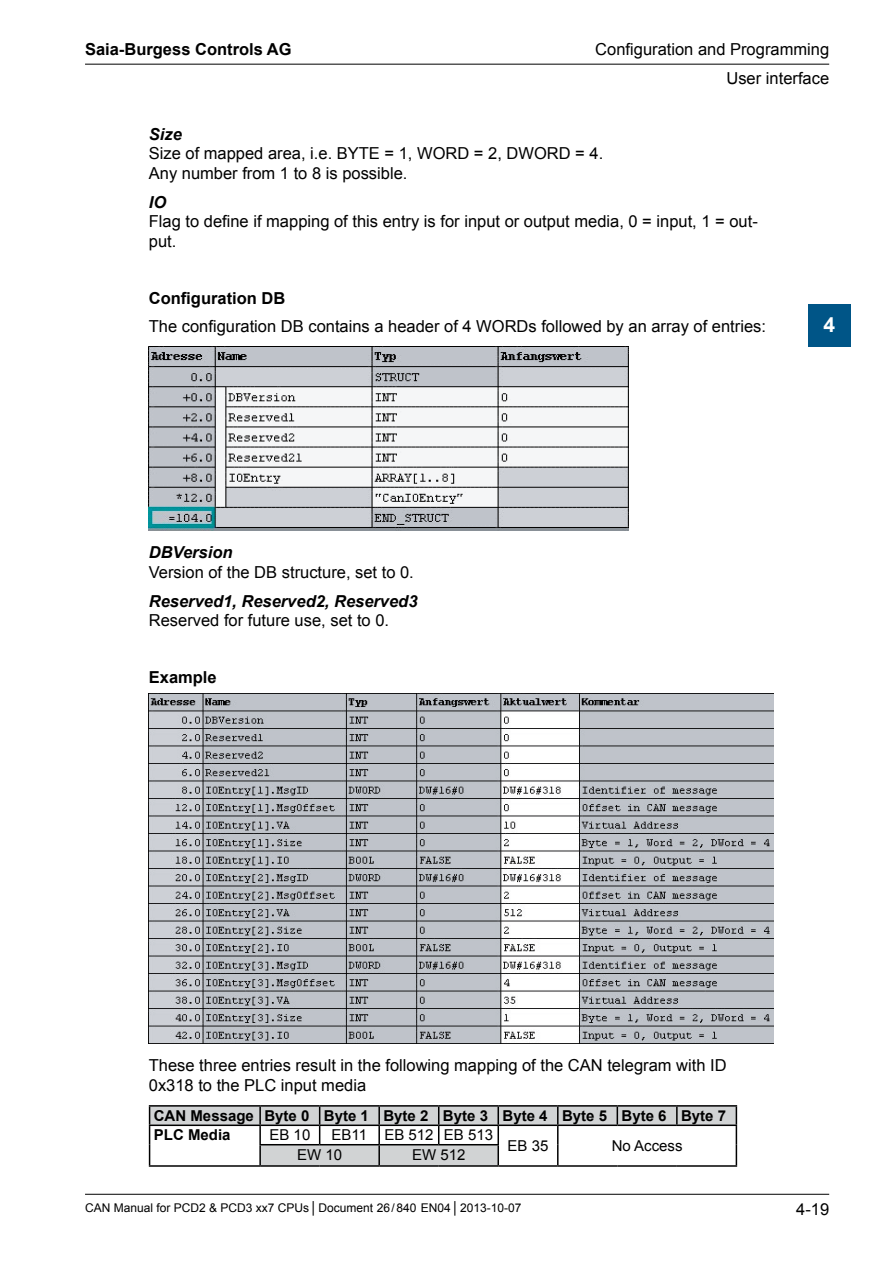
<style>
.page{position:relative;width:893px;height:1263px;background:#fff}
.page>*{position:absolute;margin:0;border:0;box-sizing:border-box;transform-origin:0 0}
.t1{font:700 21px "Arial";color:#fff}
.Fliesstext{font:16.5px/19.8px "Arial";color:#000}
.Fliesstext-2{font:italic 700 16.5px/19.8px "Arial";color:#000}
.Fliesstext-3{font:700 16.5px "Arial";color:#000}
.Fliesstext-4{font:700 15px "Arial";color:#000}
.Fliesstext-5{font:15px "Arial";color:#000}
.t2{font:12px "Arial";color:#000}
.s1{font-weight:700;font-style:italic}
.s2{font-weight:400;font-style:normal}
</style>
<div class="page">
<hr style="left:85px;top:64px;width:744px;height:1px;background:#000">
<hr style="left:85px;top:1194px;width:744px;height:1px;background:#000">
<div style="left:808px;top:304px;width:42px;height:43px;background:#005587"></div>
<hr style="left:149px;top:1105px;width:111px;height:1px;background:#000">
<hr style="left:260px;top:1105px;width:60px;height:1px;background:#000">
<hr style="left:320px;top:1105px;width:59px;height:1px;background:#000">
<hr style="left:379px;top:1105px;width:60px;height:1px;background:#000">
<hr style="left:439px;top:1105px;width:59px;height:1px;background:#000">
<hr style="left:498px;top:1105px;width:60px;height:1px;background:#000">
<hr style="left:558px;top:1105px;width:59px;height:1px;background:#000">
<hr style="left:617px;top:1105px;width:60px;height:1px;background:#000">
<hr style="left:677px;top:1105px;width:60px;height:1px;background:#000">
<svg style="left:149px;top:1106px;width:588px;height:59px"></svg>
<hr style="left:149px;top:1165px;width:111px;height:2px;background:#000">
<hr style="left:260px;top:1165px;width:60px;height:2px;background:#000">
<hr style="left:320px;top:1165px;width:59px;height:2px;background:#000">
<hr style="left:379px;top:1165px;width:60px;height:2px;background:#000">
<hr style="left:439px;top:1165px;width:59px;height:2px;background:#000">
<hr style="left:498px;top:1165px;width:60px;height:2px;background:#000">
<hr style="left:558px;top:1165px;width:59px;height:2px;background:#000">
<hr style="left:617px;top:1165px;width:60px;height:2px;background:#000">
<hr style="left:677px;top:1165px;width:60px;height:2px;background:#000">
<img style="left:149px;top:347px;width:479px;height:184px">
<img style="left:149px;top:693px;width:625px;height:351px">
<p class="Fliesstext-3" style="left:85px;top:38px;width:208px">Saia-Burgess Controls AG</p>
<p class="Fliesstext" style="left:595px;top:34px;width:235px;line-height:29.7px;text-align:right">Configuration and Programming<br>User interface</p>
<p class="Fliesstext" style="left:149px;top:124px;width:456px"><span class="s1">Size<br></span>Size of mapped area, i.e. BYTE = 1, WORD = 2, DWORD = 4.<br>Any number from 1 to 8 is possible.</p>
<p class="Fliesstext" style="left:149px;top:192px;width:611px"><span class="s1">IO<br></span>Flag to define if mapping of this entry is for input or output media, 0 = input, 1 = out&shy;put.</p>
<p class="Fliesstext-3" style="left:149px;top:287px;width:138px">Configuration DB</p>
<p class="Fliesstext" style="left:149px;top:316px;width:619px">The configuration DB contains a header of 4 WORDs followed by an array of entries:</p>
<p class="t1" style="left:823px;top:311px;width:13px">4</p>
<p class="Fliesstext" style="left:149px;top:543px;width:267px"><span class="s1">DBVersion<br></span>Version of the DB structure, set to 0.</p>
<p class="Fliesstext-2" style="left:149px;top:591px;width:270px">Reserved1, Reserved2, Reserved3<br><span class="s2">Reserved for future use, set to 0.</span></p>
<p class="Fliesstext-3" style="left:149px;top:666px;width:69px">Example</p>
<p class="Fliesstext" style="left:149px;top:1055px;width:579px">These three entries result in the following mapping of the CAN telegram with ID<br>0x318 to the PLC input media</p>
<p class="Fliesstext-4" style="left:154px;top:1106px;width:102px">CAN Message</p>
<p class="Fliesstext-4" style="left:264px;top:1106px;width:47px">Byte 0</p>
<p class="Fliesstext-4" style="left:324px;top:1106px;width:47px">Byte 1</p>
<p class="Fliesstext-4" style="left:383px;top:1106px;width:47px">Byte 2</p>
<p class="Fliesstext-4" style="left:443px;top:1106px;width:47px">Byte 3</p>
<p class="Fliesstext-4" style="left:502px;top:1106px;width:47px">Byte 4</p>
<p class="Fliesstext-4" style="left:562px;top:1106px;width:47px">Byte 5</p>
<p class="Fliesstext-4" style="left:622px;top:1106px;width:47px">Byte 6</p>
<p class="Fliesstext-4" style="left:681px;top:1106px;width:47px">Byte 7</p>
<p class="Fliesstext-4" style="left:154px;top:1125px;width:78px">PLC Media</p>
<p class="Fliesstext-5" style="left:269px;top:1125px;width:42px">EB 10</p>
<p class="Fliesstext-5" style="left:332px;top:1125px;width:37px">EB11</p>
<p class="Fliesstext-5" style="left:384px;top:1125px;width:51px">EB 512</p>
<p class="Fliesstext-5" style="left:444px;top:1125px;width:51px">EB 513</p>
<p class="Fliesstext-5" style="left:508px;top:1136px;width:42px">EB 35</p>
<p class="Fliesstext-5" style="left:612px;top:1136px;width:72px">No Access</p>
<p class="Fliesstext-5" style="left:297px;top:1145px;width:47px">EW 10</p>
<p class="Fliesstext-5" style="left:412px;top:1145px;width:55px">EW 512</p>
<p class="t2" style="left:85px;top:1200px;width:438px">CAN Manual for PCD2 &amp; PCD3 xx7 CPUs │Document 26/840 EN04 │ 2013-10-07</p>
<p class="Fliesstext" style="left:796px;top:1200px;width:35px">4-19</p>
</div>
